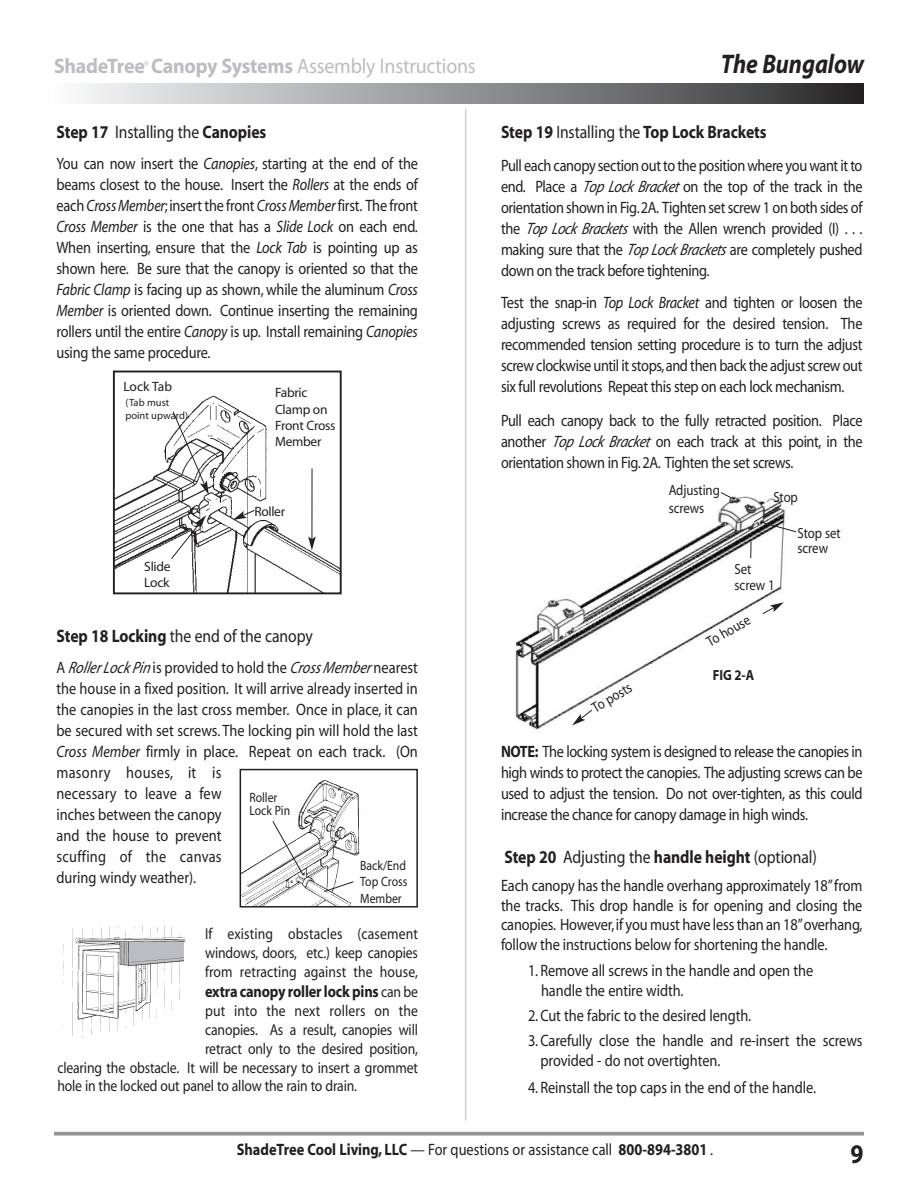
<style>
.page{position:relative;width:918px;height:1188px;background:#fff}
.page>*{position:absolute;margin:0;border:0;box-sizing:border-box;transform-origin:0 0}
.t1{font:italic 700 27px "Myriad";letter-spacing:-.005em;color:#231f20;scale:.87 1}
.t2{font:700 27px "Myriad";color:#231f20;scale:.87 1}
.t3{font:700 21px "Myriad";letter-spacing:-.01em;color:#bcbdc0;scale:.95 1}
.t4{font:18px "Myriad";letter-spacing:-.005em;color:#231f20;scale:.87 1}
.t5{font:700 18px "Myriad";letter-spacing:-.005em;color:#231f20;scale:.87 1}
.t6{font:16.5px/21px "Myriad";letter-spacing:-.005em;color:#231f20;text-align:justify;scale:.87 1}
.t7{font:700 16.5px "Myriad";letter-spacing:-.005em;color:#231f20;scale:.87 1}
.t8{font:15.75px/18.9px "Myriad";letter-spacing:-.01em;color:#231f20;text-align:justify;scale:.87 1}
.t9{font:15.75px "Myriad";letter-spacing:.01em;color:#231f20;scale:.87 1}
.t10{font:14.7px/15.6px "Myriad";letter-spacing:-.005em;color:#231f20;scale:.87 1}
.t11{font:700 14.7px "Myriad";color:#231f20;scale:.87 1}
.t12{font:13.5px/16.2px "Myriad";letter-spacing:-.02em;color:#231f20}
.t13{font:13.5px/16.2px "Myriad";letter-spacing:-.02em;color:#231f20;text-align:justify;scale:.87 1}
.t14{font:13.5px/13.5px "Myriad";color:#231f20;scale:.87 1}
.t15{font:10.5px/12.6px "Myriad";color:#231f20}
.s1{font-weight:400}
.s2{font-style:italic}
.s3{font-weight:700}
.s4{font-weight:400;font-size:15.75px}
</style>
<div class="page">
<hr style="left:465px;top:108px;width:1px;height:1012px;background:#d1d2d4">
<div style="left:54px;top:84px;width:810px;height:20px;background:linear-gradient(to right,#fafcfe,#2b2b2e)"></div>
<svg style="left:54px;top:1132px;width:810px;height:4px;background:#9fa0a3"></svg>
<div style="left:113px;top:371px;width:229px;height:223px;border:2px solid #231f20"></div>
<img style="left:115px;top:571px;width:49px;height:22px">
<img style="left:164px;top:394px;width:176px;height:199px">
<svg style="left:115px;top:411px;width:140px;height:160px"></svg>
<img style="left:62px;top:925px;width:124px;height:113px">
<img style="left:243px;top:779px;width:121px;height:126px">
<div style="left:240px;top:769px;width:178px;height:139px;border:2px solid #231f20"></div>
<svg style="left:323px;top:881px;width:31px;height:11px"></svg>
<svg style="left:272px;top:820px;width:32px;height:56px"></svg>
<img style="left:515px;top:496px;width:269px;height:234px">
<svg style="left:720px;top:492px;width:15px;height:8px"></svg>
<svg style="left:753px;top:504px;width:44px;height:29px"></svg>
<svg style="left:750px;top:542px;width:1px;height:16px"></svg>
<svg style="left:572px;top:709px;width:21px;height:16px"></svg>
<svg style="left:762px;top:602px;width:22px;height:13px"></svg>
<p class="t3" style="left:54px;top:58px;width:446px">ShadeTree<sup>®</sup> Canopy Systems <span class="s1">Assembly Instructions</span></p>
<h1 class="t1" style="left:721px;top:54px;width:166px">The Bungalow</h1>
<p class="t5" style="left:56px;top:125px;width:243px">Step 17 <span class="s1">Installing the</span> Canopies</p>
<p class="t6" style="left:56px;top:154px;width:417px">You can now insert the <span class="s2">Canopies</span>, starting at the end of the beams closest to the house. Insert the <span class="s2">Rollers</span> at the ends of each <span class="s2">CrossMember</span>;insert the front <span class="s2">CrossMember</span> first. The front <span class="s2">Cross Member</span> is the one that has a <span class="s2">Slide Lock</span> on each end.<br>When inserting, ensure that the <span class="s2">Lock Tab</span> is pointing up as shown here. Be sure that the canopy is oriented so that the <span class="s2">Fabric Clamp</span> is facing up as shown, while the aluminum <span class="s2">Cross Member</span> is oriented down. Continue inserting the remaining rollers until the entire <span class="s2">Canopy</span> is up. Install remaining <span class="s2">Canopies </span>using the same procedure.</p>
<p class="t12" style="left:123px;top:380px;width:50px">Lock Tab</p>
<p class="t15" style="left:125px;top:397px;width:64px">(Tab must point upward)</p>
<p class="t12" style="left:144px;top:559px;width:28px">Slide<br>Lock</p>
<p class="t12" style="left:275px;top:386px;width:62px">Fabric<br>Clamp on<br>Front Cross<br>Member</p>
<p class="t12" style="left:254px;top:505px;width:32px">Roller</p>
<p class="t4" style="left:56px;top:629px;width:296px"><span class="s3">Step 18 Locking</span> the end of the canopy</p>
<p class="t6" style="left:56px;top:658px;width:417px;text-align:left">A <span class="s2">RollerLock Pin</span>is provided to hold the <span class="s2">CrossMember</span>nearest the house in a fixed position. It will arrive already inserted in the canopies in the last cross member. Once in place, it can be secured with set screws. The locking pin will hold the last <span class="s2">Cross Member</span> firmly in place. Repeat on each track. (On masonry houses, it is<br>necessary to leave a few<br>inches between the canopy<br>and the house to prevent<br>scuffing of the canvas<br>during windy weather).</p>
<p class="t14" style="left:249px;top:791px;width:48px">Roller<br>Lock Pin</p>
<p class="t13" style="left:360px;top:859px;width:56px">Back/End Top Cross Member</p>
<p class="t8" style="left:205px;top:926px;width:246px">If existing obstacles (casement windows, doors, etc.) keep canopies from retracting against the house,</p>
<p class="t7" style="left:205px;top:985px;width:246px">extra canopy roller lock pins <span class="s4">can be</span></p>
<p class="t9" style="left:205px;top:1005px;width:246px">put into the next rollers on the</p>
<p class="t8" style="left:205px;top:1021px;width:246px">canopies. As a result, canopies will</p>
<p class="t8" style="left:205px;top:1040px;width:246px">retract only to the desired position,</p>
<p class="t8" style="left:57px;top:1059px;width:416px">clearing the obstacle. It will be necessary to insert a grommet</p>
<p class="t8" style="left:57px;top:1078px;width:346px">hole in the locked out panel to allow the rain to drain.</p>
<p class="t5" style="left:501px;top:125px;width:307px">Step 19 <span class="s1">Installing the</span> Top Lock Brackets</p>
<p class="t6" style="left:501px;top:157px;width:417px">Pull each canopy section out to the position where you want it to end. Place a <span class="s2">Top Lock Bracket</span> on the top of the track in the orientation shown in Fig.2A. Tighten set screw 1 on both sides of the <span class="s2">Top Lock Brackets</span> with the Allen wrench provided (I) . . . making sure that the <span class="s2">Top Lock Brackets</span>are completely pushed down on the track before tightening.</p>
<p class="t6" style="left:501px;top:293px;width:417px">Test the snap-in <span class="s2">Top Lock Bracket</span> and tighten or loosen the adjusting screws as required for the desired tension. The recommended tension setting procedure is to turn the adjust screw clockwise until it stops,and then back the adjust screw out six full revolutions Repeat this step on each lock mechanism.</p>
<p class="t6" style="left:501px;top:411px;width:417px">Pull each canopy back to the fully retracted position. Place another <span class="s2">Top Lock Bracket</span> on each track at this point, in the orientation shown in Fig.2A. Tighten the set screws.</p>
<p class="t10" style="left:669px;top:483px;width:60px;line-height:17.7px">Adjusting screws</p>
<p class="t10" style="left:773px;top:490px;width:30px">Stop</p>
<p class="t10" style="left:590px;top:703px;width:52px;rotate:-30deg">To posts</p>
<p class="t10" style="left:735px;top:563px;width:47px">Set screw 1</p>
<p class="t10" style="left:705px;top:637px;width:56px;rotate:-30deg">To house</p>
<p class="t11" style="left:713px;top:669px;width:49px">FIG 2-A</p>
<p class="t10" style="left:798px;top:526px;width:51px">Stop set screw</p>
<p class="t6" style="left:501px;top:742px;width:417px"><span class="s3">NOTE:</span> The locking system is designed to release the canopies in high winds to protect the canopies. The adjusting screws can be used to adjust the tension. Do not over-tighten, as this could increase the chance for canopy damage in high winds.</p>
<p class="t4" style="left:504px;top:850px;width:361px"><span class="s3">Step 20</span> Adjusting the <span class="s3">handle height</span> (optional)</p>
<p class="t6" style="left:501px;top:877px;width:417px;line-height:19.8px">Each canopy has the handle overhang approximately 18”from the tracks. This drop handle is for opening and closing the canopies. However,if you must have less than an 18”overhang, follow the instructions below for shortening the handle.</p>
<p class="t6" style="left:541px;top:962px;width:314px;line-height:19.8px;text-indent:-13px">1. Remove all screws in the handle and open the handle the entire width.</p>
<p class="t6" style="left:528px;top:1006px;width:258px">2. Cut the fabric to the desired length.</p>
<p class="t6" style="left:540px;top:1032px;width:372px;line-height:19.8px;text-indent:-12px">3. Carefully close the handle and re-insert the screws provided - do not overtighten.</p>
<p class="t6" style="left:528px;top:1079px;width:333px">4. Reinstall the top caps in the end of the handle.</p>
<p class="t7" style="left:237px;top:1144px;width:549px">ShadeTree Cool Living, LLC <span class="s1">— For questions or assistance call</span> 800-894-3801 <span class="s1">.</span></p>
<h1 class="t2" style="left:851px;top:1144px;width:16px">9</h1>
</div>
